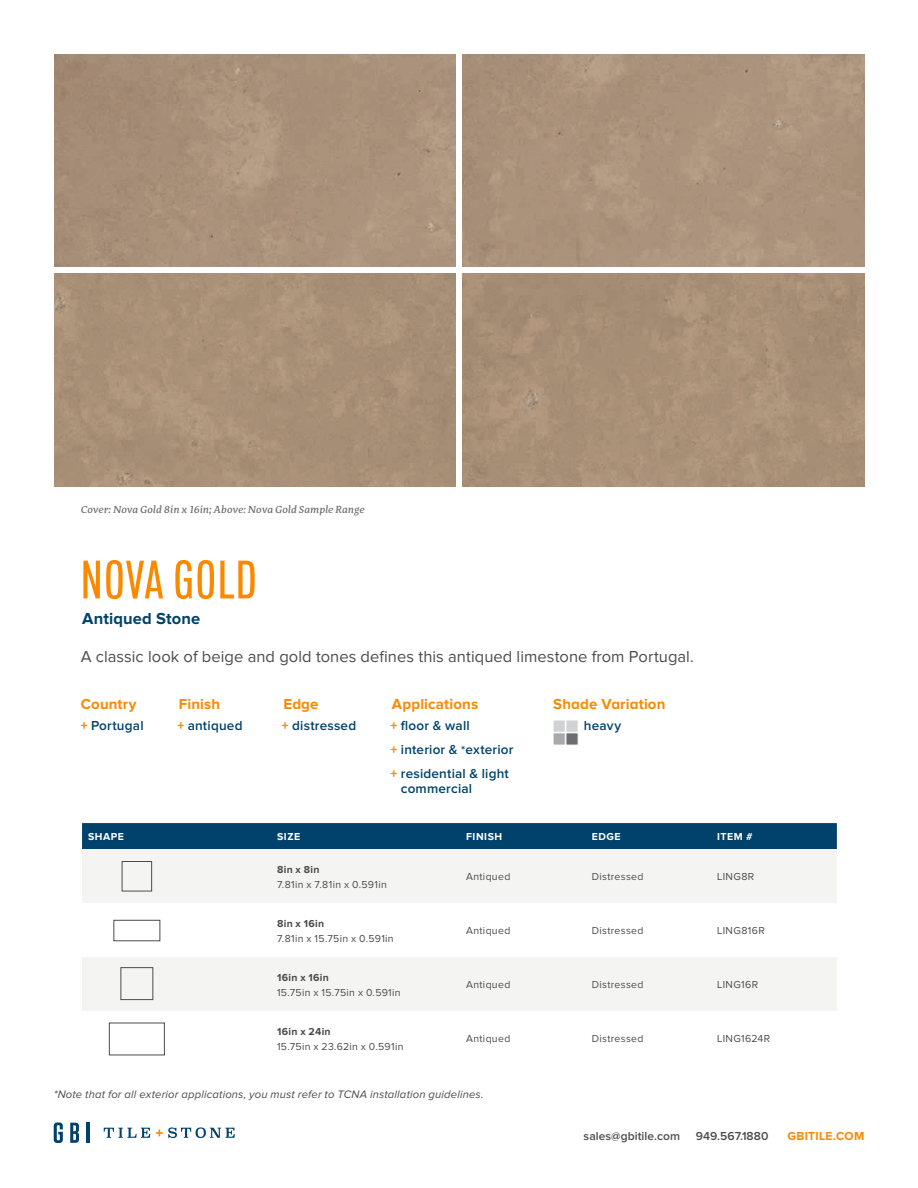
<style>
.page{position:relative;width:918px;height:1188px;background:#fff}
.page>*{position:absolute;margin:0;border:0;box-sizing:border-box;transform-origin:0 0}
.t1{font:500 condensed 54px "Lorimer No 2";letter-spacing:.025em;color:#fa8900}
.t2{font:16.5px "Proxima Nova";letter-spacing:.005em;color:#4b4c4d}
.t3{font:700 16.5px "Proxima Nova";letter-spacing:.005em;color:#00426b}
.t4{font:700 15px "Proxima Nova";letter-spacing:.01em;color:#fa8900}
.t5{font:600 13.5px "Proxima Nova";letter-spacing:.015em;color:#00426b}
.t6{font:600 12px "Proxima Nova";letter-spacing:.005em;color:#4b4c4d}
.t7{font:700 12px "Proxima Nova";letter-spacing:.02em;color:#fa8900}
.t8{font:italic 11.25px "Proxima Nova";letter-spacing:.015em;color:#4b4c4d}
.t9{font:10.5px "Proxima Nova";letter-spacing:.03em;color:#4b4c4d}
.t10{font:italic 500 10.5px "Adagio Serif";color:#6c6d70}
.t11{font:700 10.5px "Proxima Nova";letter-spacing:.03em;color:#4b4c4d}
.t12{font:700 10.5px "Proxima Nova";letter-spacing:.055em;color:#fff}
.s1{font-family:"Proxima Nova Extrabld";font-weight:400;color:#fa8900}
.s2{font-size:12px}
</style>
<div class="page">
<svg style="left:104px;top:1128px;width:46px;height:10px"></svg>
<svg style="left:156px;top:1127px;width:79px;height:11px"></svg>
<svg style="left:54px;top:1122px;width:9px;height:21px"></svg>
<svg style="left:70px;top:1123px;width:9px;height:20px"></svg>
<hr style="left:87px;top:1123px;width:3px;height:20px;background:#00426b">
<img style="left:54px;top:274px;width:402px;height:213px">
<img style="left:463px;top:274px;width:401px;height:213px">
<img style="left:54px;top:54px;width:402px;height:213px">
<div style="left:463px;top:54px;width:401px;height:213px;background:#ab927c"></div>
<div style="left:553px;top:720px;width:12px;height:12px;background:#d1d2d4;border:1px solid #fff"></div>
<div style="left:566px;top:720px;width:12px;height:12px;background:#d1d2d4;border:1px solid #fff"></div>
<div style="left:553px;top:733px;width:12px;height:12px;background:#a8a9ad;border:1px solid #fff"></div>
<div style="left:566px;top:733px;width:12px;height:12px;background:#6c6d70"></div>
<div style="left:82px;top:823px;width:755px;height:26px;background:#00426b"></div>
<div style="left:82px;top:849px;width:755px;height:54px;background:#f4f5f3"></div>
<svg style="left:82px;top:919px;width:755px;height:137px"></svg>
<div style="left:122px;top:861px;width:30px;height:30px;border:1px solid #4b4c4d"></div>
<div style="left:113px;top:920px;width:47px;height:21px;border:1px solid #4b4c4d"></div>
<div style="left:121px;top:967px;width:32px;height:33px;border:1px solid #4b4c4d"></div>
<div style="left:109px;top:1023px;width:56px;height:32px;border:1px solid #4b4c4d"></div>
<p class="t10" style="left:81px;top:503px;width:286px">Cover: Nova Gold 8in x 16in; Above: Nova Gold Sample Range</p>
<p class="t1" style="left:81px;top:550px;width:178px">NOVA GOLD</p>
<p class="t3" style="left:82px;top:611px;width:119px">Antiqued Stone</p>
<p class="t2" style="left:81px;top:649px;width:615px">A classic look of beige and gold tones defines this antiqued limestone from Portugal.</p>
<p class="t4" style="left:179px;top:697px;width:43px">Finish</p>
<p class="t4" style="left:553px;top:697px;width:114px">Shade Variation</p>
<p class="t5" style="left:177px;top:720px;width:67px"><span class="s1">+</span> antiqued</p>
<p class="t4" style="left:392px;top:697px;width:88px">Applications</p>
<p class="t5" style="left:391px;top:720px;width:81px"><span class="s1">+</span> floor &amp; wall</p>
<p class="t5" style="left:391px;top:744px;width:124px"><span class="s1">+</span> interior &amp; <span class="s2">*</span>exterior</p>
<p class="t5" style="left:391px;top:768px;width:120px"><span class="s1">+</span> residential &amp; light</p>
<p class="t5" style="left:401px;top:783px;width:73px">commercial</p>
<p class="t4" style="left:81px;top:697px;width:57px">Country</p>
<p class="t5" style="left:81px;top:720px;width:64px"><span class="s1">+</span> Portugal</p>
<p class="t5" style="left:584px;top:720px;width:39px">heavy</p>
<p class="t4" style="left:283px;top:697px;width:37px">Edge</p>
<p class="t5" style="left:282px;top:720px;width:76px"><span class="s1">+</span> distressed</p>
<p class="t12" style="left:88px;top:832px;width:37px">SHAPE</p>
<p class="t12" style="left:277px;top:832px;width:25px">SIZE</p>
<p class="t12" style="left:466px;top:832px;width:38px">FINISH</p>
<p class="t12" style="left:592px;top:832px;width:31px">EDGE</p>
<p class="t12" style="left:717px;top:832px;width:37px">ITEM #</p>
<p class="t11" style="left:277px;top:864px;width:44px">8in x 8in</p>
<p class="t9" style="left:277px;top:879px;width:111px">7.81in x 7.81in x 0.591in</p>
<p class="t9" style="left:466px;top:872px;width:46px">Antiqued</p>
<p class="t9" style="left:592px;top:872px;width:53px">Distressed</p>
<p class="t9" style="left:717px;top:872px;width:38px">LING8R</p>
<p class="t11" style="left:277px;top:918px;width:49px">8in x 16in</p>
<p class="t9" style="left:277px;top:933px;width:118px">7.81in x 15.75in x 0.591in</p>
<p class="t11" style="left:277px;top:972px;width:53px">16in x 16in</p>
<p class="t9" style="left:277px;top:987px;width:125px">15.75in x 15.75in x 0.591in</p>
<p class="t11" style="left:277px;top:1026px;width:55px">16in x 24in</p>
<p class="t9" style="left:277px;top:1041px;width:128px">15.75in x 23.62in x 0.591in</p>
<p class="t9" style="left:466px;top:926px;width:46px">Antiqued</p>
<p class="t9" style="left:592px;top:926px;width:53px">Distressed</p>
<p class="t9" style="left:717px;top:926px;width:49px">LING816R</p>
<p class="t9" style="left:466px;top:980px;width:46px">Antiqued</p>
<p class="t9" style="left:592px;top:980px;width:53px">Distressed</p>
<p class="t9" style="left:717px;top:980px;width:42px">LING16R</p>
<p class="t9" style="left:466px;top:1034px;width:46px">Antiqued</p>
<p class="t9" style="left:592px;top:1034px;width:53px">Distressed</p>
<p class="t9" style="left:717px;top:1034px;width:54px">LING1624R</p>
<p class="t8" style="left:54px;top:1089px;width:431px">*Note that for all exterior applications, you must refer to TCNA installation guidelines.</p>
<p class="t6" style="left:584px;top:1131px;width:98px">sales@gbitile.com</p>
<p class="t6" style="left:696px;top:1131px;width:74px">949.567.1880</p>
<p class="t7" style="left:787px;top:1131px;width:78px">GBITILE.COM</p>
</div>
